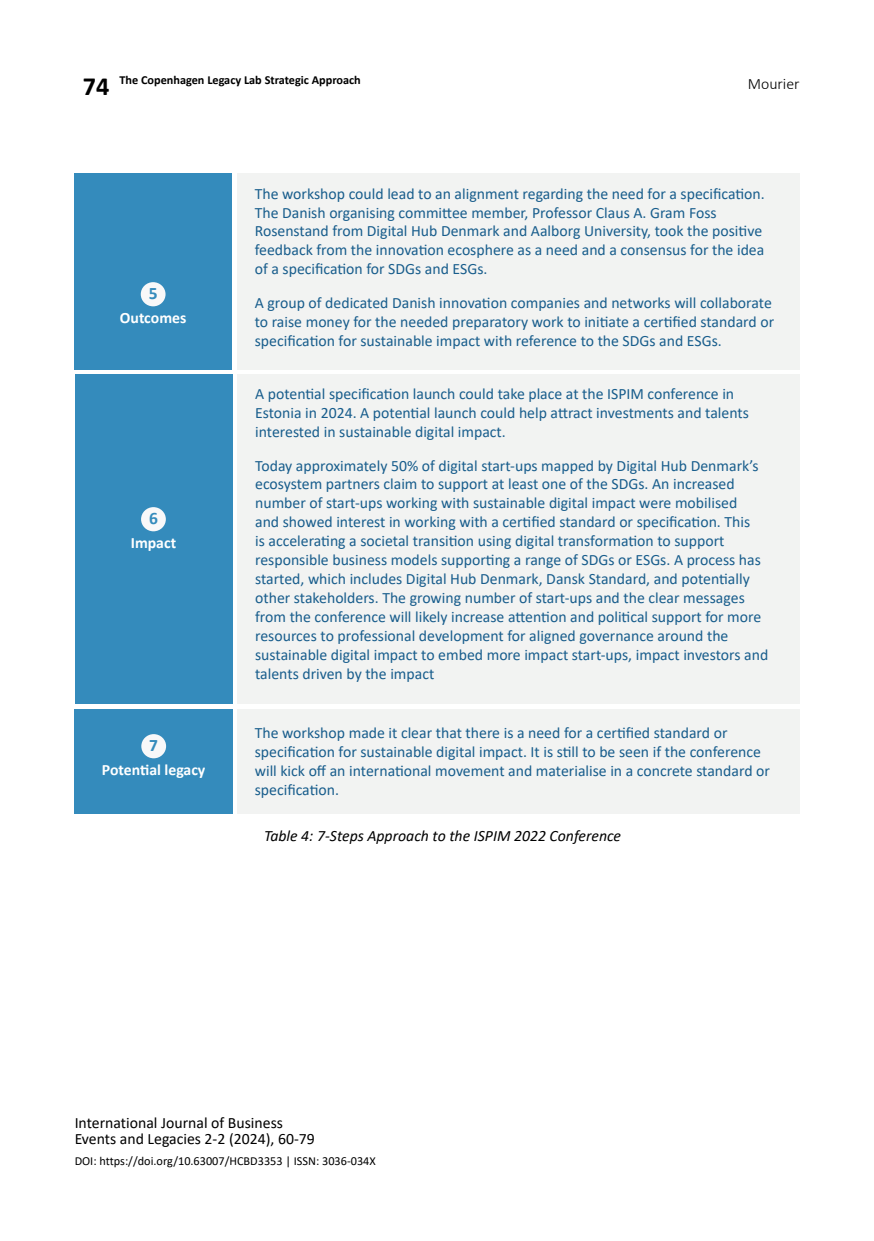
<style>
.page{position:relative;width:874px;height:1241px;background:#fff}
.page>*{position:absolute;margin:0;border:0;box-sizing:border-box;transform-origin:0 0}
.t1{font:700 17.5px "Calibri";color:#348bbc}
.t2{font:15.75px/18.9px "Calibri";color:#185d8c}
.t3{font:15.75px/15.8px "Calibri";color:#000}
.t4{font:italic 15.75px "Calibri";color:#000}
.t5{font:700 15.75px "Calibri";color:#fff}
.t6{font:300 15.75px "Calibri";color:#000}
.t7{font:12.25px "Calibri";color:#000}
.t8{font:700 12.25px "Calibri";color:#000}
.s1{font-size:26.25px}
</style>
<div class="page">
<div style="left:237px;top:174px;width:562px;height:196px;background:#f2f3f2"></div>
<div style="left:237px;top:374px;width:562px;height:329px;background:#f2f3f2"></div>
<div style="left:74px;top:174px;width:158px;height:196px;background:#348bbc"></div>
<div style="left:75px;top:374px;width:157px;height:329px;background:#348bbc"></div>
<div style="left:141px;top:282px;width:24px;height:24px;background:#f8f8f9;border-radius:50%"></div>
<div style="left:141px;top:507px;width:25px;height:24px;background:#f8f8f9;border-radius:50%"></div>
<div style="left:237px;top:709px;width:562px;height:105px;background:#f2f3f2"></div>
<div style="left:75px;top:709px;width:158px;height:105px;background:#348bbc"></div>
<div style="left:141px;top:734px;width:25px;height:24px;background:#f8f8f9;border-radius:50%"></div>
<p class="t8" style="left:83px;top:75px;width:279px"><span class="s1">74</span> The Copenhagen Legacy Lab Strategic Approach</p>
<p class="t6" style="left:747px;top:77px;width:53px">Mourier</p>
<p class="t1" style="left:149px;top:286px;width:10px">5</p>
<p class="t5" style="left:120px;top:311px;width:68px">Outcomes</p>
<p class="t1" style="left:149px;top:511px;width:10px">6</p>
<p class="t5" style="left:131px;top:535px;width:47px">Impact</p>
<p class="t1" style="left:149px;top:738px;width:10px">7</p>
<p class="t5" style="left:102px;top:762px;width:105px">Potential legacy</p>
<p class="t2" style="left:255px;top:185px;width:511px">The workshop could lead to an alignment regarding the need for a specification.<br>The Danish organising committee member, Professor Claus A. Gram Foss Rosenstand from Digital Hub Denmark and Aalborg University, took the positive feedback from the innovation ecosphere as a need and a consensus for the idea of a specification for SDGs and ESGs.</p>
<p class="t2" style="left:255px;top:294px;width:520px">A group of dedicated Danish innovation companies and networks will collaborate to raise money for the needed preparatory work to initiate a certified standard or specification for sustainable impact with reference to the SDGs and ESGs.</p>
<p class="t2" style="left:255px;top:385px;width:495px">A potential specification launch could take place at the ISPIM conference in<br>Estonia in 2024. A potential launch could help attract investments and talents interested in sustainable digital impact.</p>
<p class="t2" style="left:255px;top:457px;width:514px">Today approximately 50% of digital start-ups mapped by Digital Hub Denmark’s ecosystem partners claim to support at least one of the SDGs. An increased number of start-ups working with sustainable digital impact were mobilised<br>and showed interest in working with a certified standard or specification. This<br>is accelerating a societal transition using digital transformation to support responsible business models supporting a range of SDGs or ESGs. A process has started, which includes Digital Hub Denmark, Dansk Standard, and potentially other stakeholders. The growing number of start-ups and the clear messages from the conference will likely increase attention and political support for more resources to professional development for aligned governance around the sustainable digital impact to embed more impact start-ups, impact investors and talents driven by the impact</p>
<p class="t2" style="left:255px;top:724px;width:516px">The workshop made it clear that there is a need for a certified standard or specification for sustainable digital impact. It is still to be seen if the conference will kick off an international movement and materialise in a concrete standard or specification.</p>
<p class="t4" style="left:264px;top:829px;width:358px">Table 4: 7-Steps Approach to the ISPIM 2022 Conference</p>
<p class="t3" style="left:75px;top:1115px;width:241px">International Journal of Business<br>Events and Legacies 2-2 (2024), 60-79</p>
<p class="t7" style="left:75px;top:1155px;width:302px">DOI: https://doi.org/10.63007/HCBD3353 | ISSN: 3036-034X</p>
</div>
